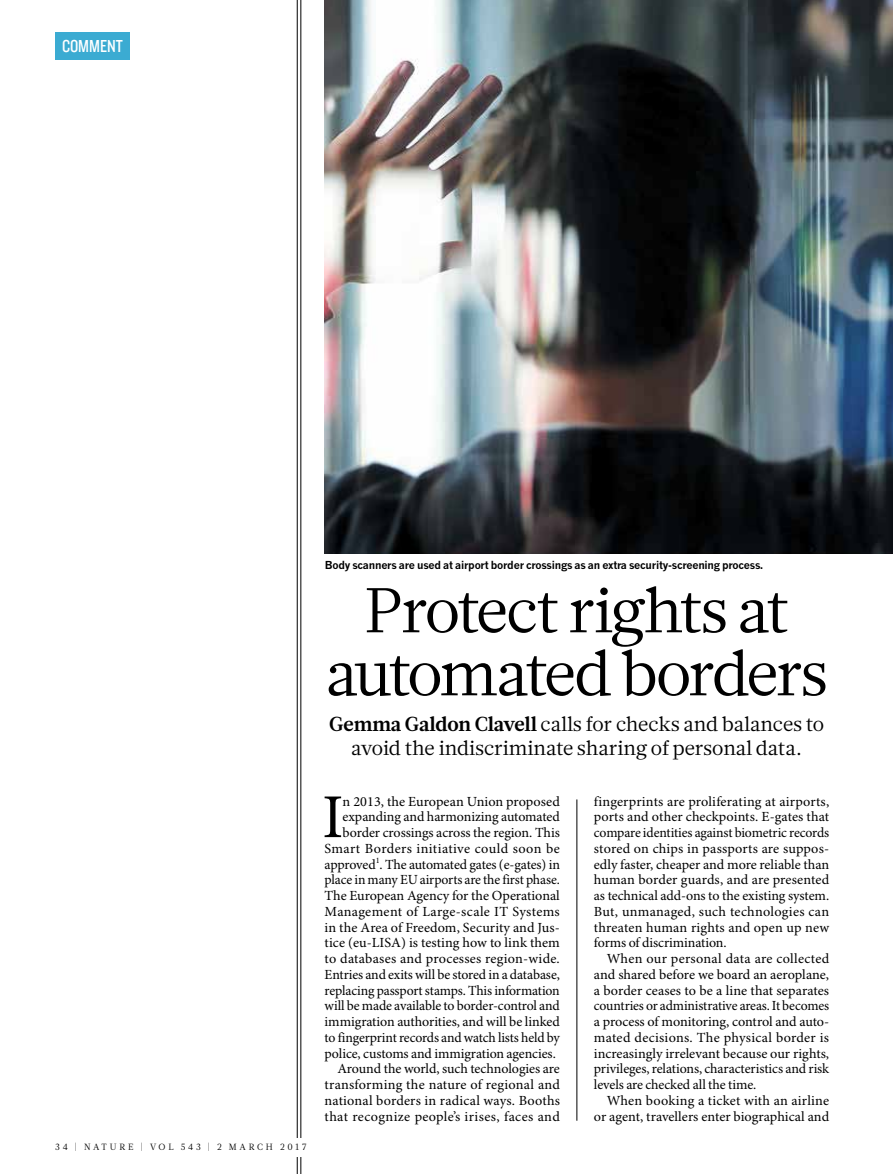
<style>
.page{position:relative;width:893px;height:1174px;background:#fff}
.page>*{position:absolute;margin:0;border:0;box-sizing:border-box;transform-origin:0 0}
.t1{font:63px/63px "Glosa Math";letter-spacing:-.05em;color:#000;text-align:center}
.t2{font:62.4px "Minion Pro";color:#000}
.t3{font:20.25px/23.7px "Glosa Math";color:#000;text-align:center}
.t4{font:18px "Knockout 29 Junior Ltweight";color:#fff}
.t5{font:13.95px/15.8px "Minion Pro";letter-spacing:-.005em;color:#000;text-align:right}
.t6{font:700 10.8px "News Gothic MTOT";letter-spacing:-.02em;color:#000}
.t7{font:9px "Glosa Math";letter-spacing:.3em;color:#000}
.s1{font-weight:700}
</style>
<div class="page">
<img style="left:325px;top:0;width:568px;height:553px">
<div style="left:55px;top:32px;width:75px;height:27px;background:#3babd2"></div>
<hr style="left:301px;top:0;width:1px;height:1174px;background:#000">
<hr style="left:297px;top:0;width:1px;height:1174px;background:#000">
<hr style="left:577px;top:799px;width:1px;height:321px;background:#000">
<div style="left:55px;top:1137px;width:362px;height:19px;background:#fff"></div>
<p class="t4" style="left:62px;top:34px;width:62px">COMMENT</p>
<p class="t7" style="left:55px;top:1141px;width:253px">34 | NATURE | VOL 543 | 2 MARCH 2017</p>
<p class="t6" style="left:325px;top:558px;width:440px">Body scanners are used at airport border crossings as an extra security-screening process.</p>
<h1 class="t1" style="left:325px;top:579px;width:504px">Protect rights at automated borders</h1>
<h3 class="t3" style="left:329px;top:712px;width:496px"><span class="s1">Gemma Galdon Clavell</span> calls for checks and balances to avoid the indiscriminate sharing of personal data.</h3>
<h2 class="t2" style="left:322px;top:780px;width:23px">I</h2>
<p class="t5" style="left:325px;top:794px;width:237px">n 2013, the European Union proposed expanding and harmonizing automated border crossings across the region. This Smart Borders initiative could soon be approved<sup>1</sup>. The automated gates (e-gates) in place in many EU airports are the first phase.<br>The European Agency for the Operational Management of Large-scale IT Systems in the Area of Freedom, Security and Jus&shy;tice (eu-LISA) is testing how to link them to databases and processes region-wide.<br>Entries and exits will be stored in a database, replacing passport stamps. This information will be made available to border-control and immigration authorities, and will be linked to fingerprint records and watch lists held by police, customs and immigration agencies.<br>Around the world, such technologies are transforming the nature of regional and national borders in radical ways. Booths that recognize people’s irises, faces and</p>
<p class="t5" style="left:594px;top:794px;width:237px;text-align:justify">fingerprints are proliferating at airports, ports and other checkpoints. E-gates that compare identities against biometric records stored on chips in passports are suppos&shy;edly faster, cheaper and more reliable than human border guards, and are presented as technical add-ons to the existing system.<br>But, unmanaged, such technologies can threaten human rights and open up new forms of discrimination.</p>
<p class="t5" style="left:594px;top:951px;width:237px;text-align:justify;text-indent:13px">When our personal data are collected and shared before we board an aeroplane, a border ceases to be a line that separates countries or administrative areas. It becomes a process of monitoring, control and auto&shy;mated decisions. The physical border is increasingly irrelevant because our rights, privileges, relations, characteristics and risk levels are checked all the time.</p>
<p class="t5" style="left:594px;top:1093px;width:237px">When booking a ticket with an airline or agent, travellers enter biographical and</p>
</div>
